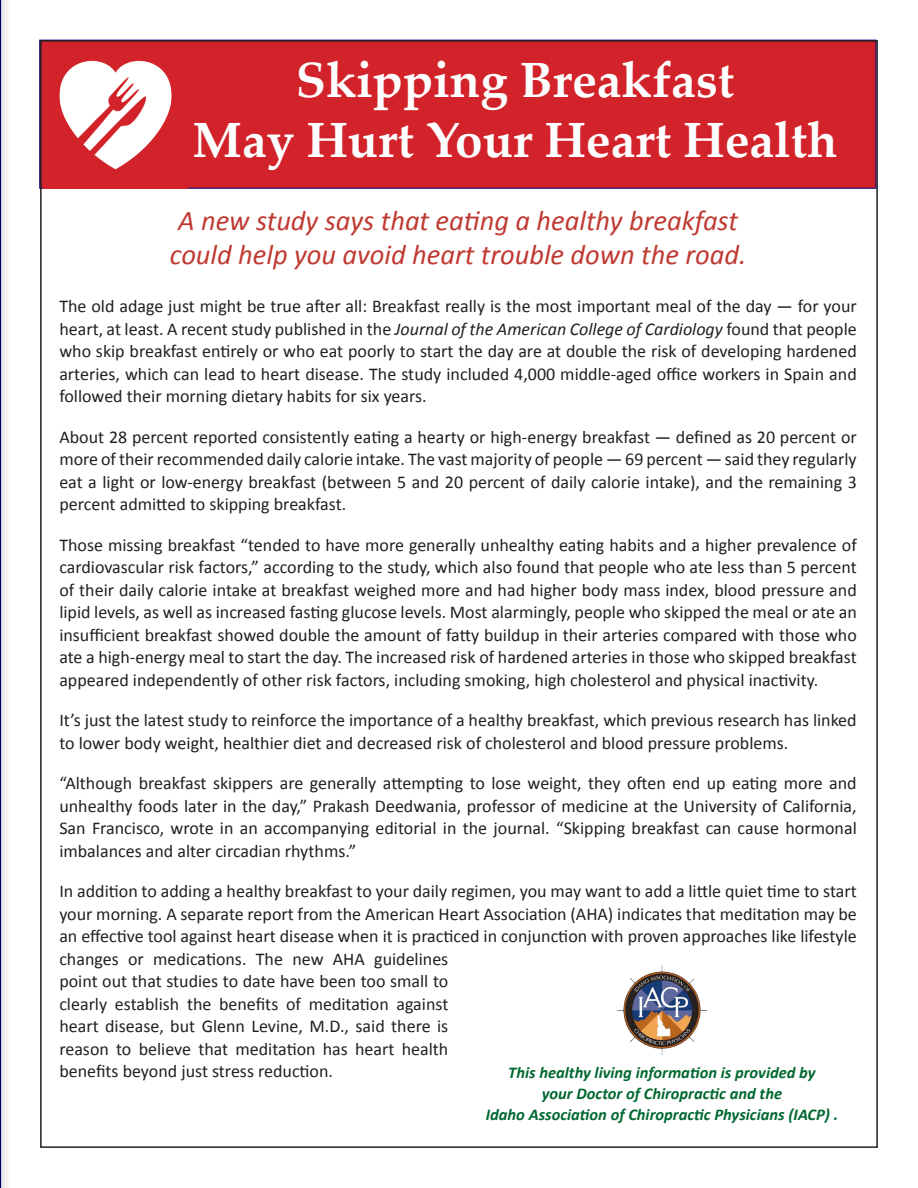
<style>
.page{position:relative;width:918px;height:1188px;background:#fff}
.page>*{position:absolute;margin:0;border:0;box-sizing:border-box;transform-origin:0 0}
.t1{font:700 49.5px "Palatino Linotype";color:#fff}
.t2{font:italic 28.5px "Calibri";color:#bf3931}
.t3{font:18px/22.5px "Calibri";color:#231f20;text-align:justify}
.t4{font:italic 700 16.5px "Calibri";color:#006830}
.s1{font-style:italic}
</style>
<div class="page">
<div style="left:0;top:0;width:11px;height:1188px;background:#231f20;opacity:.86"></div>
<hr style="left:0;top:0;width:1px;height:1188px;background:#006">
<div style="left:39px;top:40px;width:837px;height:149px;background:#d2232a"></div>
<img style="left:617px;top:965px;width:90px;height:90px">
<img style="left:43px;top:60px;width:144px;height:129px">
<p class="t1" style="left:296px;top:45px;width:440px">Skipping Breakfast</p>
<p class="t1" style="left:193px;top:105px;width:646px">May Hurt Your Heart Health</p>
<p class="t2" style="left:178px;top:201px;width:561px">A new study says that eating a healthy breakfast</p>
<p class="t2" style="left:170px;top:235px;width:578px">could help you avoid heart trouble down the road.</p>
<p class="t3" style="left:59px;top:295px;width:799px">The old adage just might be true after all: Breakfast really is the most important meal of the day — for your heart, at least. A recent study published in the <span class="s1">Journal of the American College of Cardiology</span> found that people who skip breakfast entirely or who eat poorly to start the day are at double the risk of developing hardened arteries, which can lead to heart disease. The study included 4,000 middle-aged office workers in Spain and followed their morning dietary habits for six years.</p>
<p class="t3" style="left:59px;top:425px;width:799px">About 28 percent reported consistently eating a hearty or high-energy breakfast — defined as 20 percent or more of their recommended daily calorie intake. The vast majority of people — 69 percent — said they regularly eat a light or low-energy breakfast (between 5 and 20 percent of daily calorie intake), and the remaining 3 percent admitted to skipping breakfast.</p>
<p class="t3" style="left:59px;top:533px;width:799px">Those missing breakfast “tended to have more generally unhealthy eating habits and a higher prevalence of cardiovascular risk factors,” according to the study, which also found that people who ate less than 5 percent of their daily calorie intake at breakfast weighed more and had higher body mass index, blood pressure and lipid levels, as well as increased fasting glucose levels. Most alarmingly, people who skipped the meal or ate an insufficient breakfast showed double the amount of fatty buildup in their arteries compared with those who ate a high-energy meal to start the day. The increased risk of hardened arteries in those who skipped breakfast appeared independently of other risk factors, including smoking, high cholesterol and physical inactivity.</p>
<p class="t3" style="left:59px;top:709px;width:799px">It’s just the latest study to reinforce the importance of a healthy breakfast, which previous research has linked to lower body weight, healthier diet and decreased risk of cholesterol and blood pressure problems.</p>
<p class="t3" style="left:59px;top:772px;width:799px">“Although breakfast skippers are generally attempting to lose weight, they often end up eating more and unhealthy foods later in the day,” Prakash Deedwania, professor of medicine at the University of California, San Francisco, wrote in an accompanying editorial in the journal. “Skipping breakfast can cause hormonal imbalances and alter circadian rhythms.”</p>
<p class="t3" style="left:59px;top:880px;width:799px;text-align:left">In addition to adding a healthy breakfast to your daily regimen, you may want to add a little quiet time to start your morning. A separate report from the American Heart Association (AHA) indicates that meditation may be an effective tool against heart disease when it is practiced in conjunction with proven approaches like lifestyle changes or medications. The new AHA guidelines<br>point out that studies to date have been too small to<br>clearly establish the benefits of meditation against<br>heart disease, but Glenn Levine, M.D., said there is<br>reason to believe that meditation has heart health<br>benefits beyond just stress reduction.</p>
<p class="t4" style="left:508px;top:1062px;width:309px">This healthy living information is provided by</p>
<p class="t4" style="left:542px;top:1083px;width:242px">your Doctor of Chiropractic and the</p>
<p class="t4" style="left:486px;top:1104px;width:354px">Idaho Association of Chiropractic Physicians (IACP) .</p>
</div>
